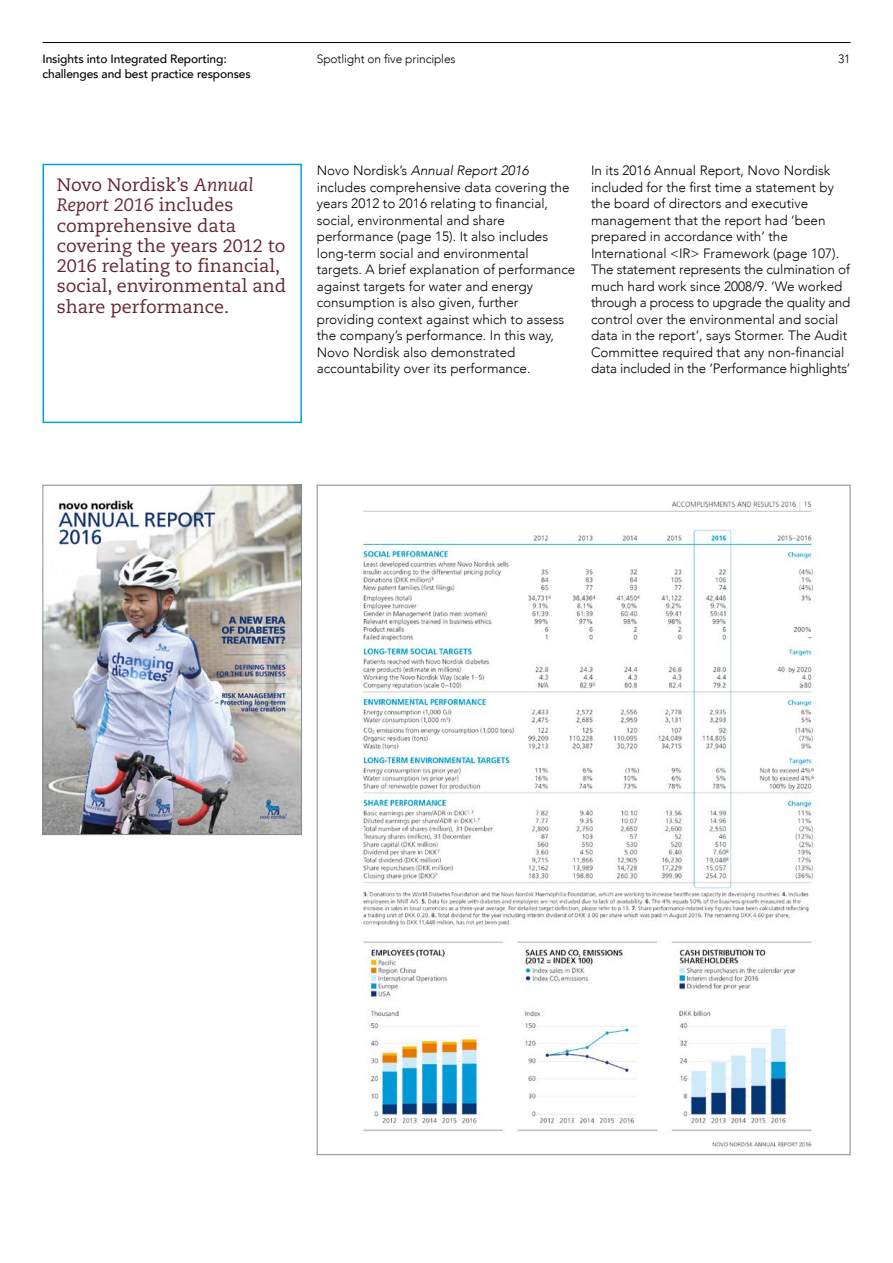
<style>
.page{position:relative;width:893px;height:1263px;background:#fff}
.page>*{position:absolute;margin:0;border:0;box-sizing:border-box;transform-origin:0 0}
.t1{font:18px/20.2px "Caecilia";color:#642730}
.t2{font:300 13.5px/16.5px "Avenir";color:#000}
.t3{font:500 12px/15px "Avenir";letter-spacing:-.01em;color:#000}
.t4{font:300 12px "Avenir";letter-spacing:-.01em;color:#000}
.s1{font-style:italic}
</style>
<div class="page">
<hr style="left:43px;top:42px;width:807px;height:1px;background:#000">
<div style="left:43px;top:164px;width:259px;height:259px;border:2px solid #00a1e0"></div>
<img style="left:361px;top:501px;width:460px;height:647px">
<img style="left:45px;top:487px;width:255px;height:346px">
<div style="left:43px;top:485px;width:259px;height:350px;border:1px solid #858a8d"></div>
<p class="t3" style="left:43px;top:51px;width:210px">Insights into Integrated Reporting: challenges and best practice responses</p>
<p class="t4" style="left:317px;top:52px;width:140px">Spotlight on five principles</p>
<p class="t4" style="left:838px;top:52px;width:14px">31</p>
<h1 class="t1" style="left:57px;top:175px;width:231px">Novo Nordisk’s <span class="s1">Annual<br>Report 2016</span> includes comprehensive data covering the years 2012 to<br>2016 relating to financial, social, environmental and share performance.</h1>
<p class="t2" style="left:317px;top:162px;width:260px">Novo Nordisk’s <span class="s1">Annual Report 2016 </span>includes comprehensive data covering the years 2012 to 2016 relating to financial, social, environmental and share performance (page 15). It also includes long-term social and environmental targets. A brief explanation of performance against targets for water and energy consumption is also given, further providing context against which to assess the company’s performance. In this way, Novo Nordisk also demonstrated accountability over its performance.</p>
<p class="t2" style="left:591px;top:162px;width:261px">In its 2016 Annual Report, Novo Nordisk included for the first time a statement by the board of directors and executive management that the report had ‘been prepared in accordance with’ the International &lt;IR&gt; Framework (page 107).<br>The statement represents the culmination of much hard work since 2008/9. ‘We worked through a process to upgrade the quality and control over the environmental and social data in the report’, says Stormer. The Audit Committee required that any non-financial data included in the ‘Performance highlights’</p>
</div>
